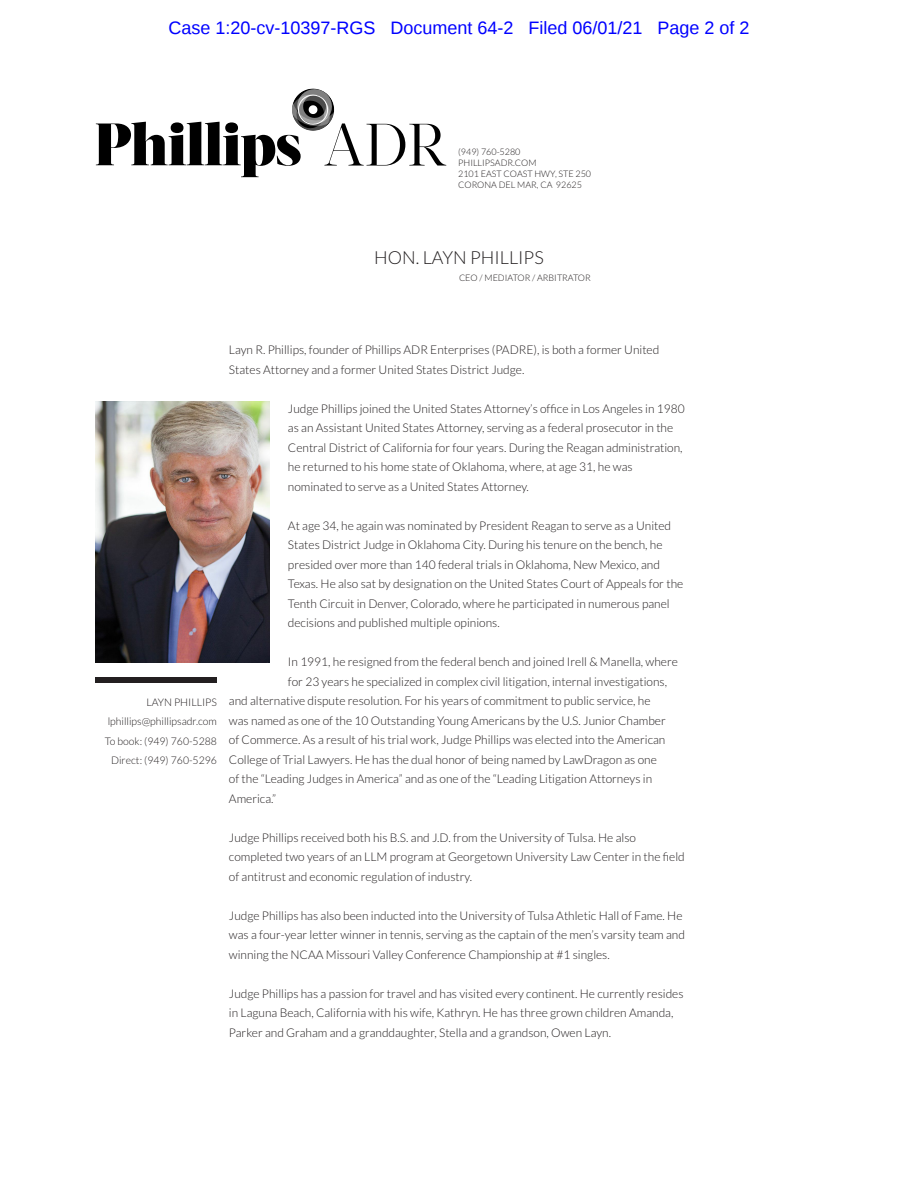
<style>
.page{position:relative;width:918px;height:1188px;background:#fff}
.page>*{position:absolute;margin:0;border:0;box-sizing:border-box;transform-origin:0 0}
.t1{font:18px "Liberation Sans";color:#00f}
.t2{font:300 18px "Lato";color:#231f20}
.t3{font:300 12px/19.5px "Lato";color:#231f20}
.t4{font:300 10.5px "Lato";color:#231f20}
.t5{font:300 9px "Lato";color:#231f20}
</style>
<div class="page">
<svg style="left:96px;top:89px;width:350px;height:88px"></svg>
<img style="left:96px;top:402px;width:174px;height:261px">
<div style="left:96px;top:677px;width:121px;height:6px;background:#231f20"></div>
<h1 class="t1" style="left:169px;top:21px;width:582px">Case 1:20-cv-10397-RGS Document 64-2 Filed 06/01/21 Page 2 of 2</h1>
<p class="t5" style="left:458px;top:147px;width:64px">(949) 760-5280</p>
<p class="t5" style="left:458px;top:158px;width:80px">PHILLIPSADR.COM</p>
<p class="t5" style="left:458px;top:169px;width:134px">2101 EAST COAST HWY, STE 250</p>
<p class="t5" style="left:458px;top:180px;width:125px">CORONA DEL MAR, CA 92625</p>
<p class="t2" style="left:374px;top:248px;width:171px">HON. LAYN PHILLIPS</p>
<p class="t5" style="left:459px;top:273px;width:133px">CEO / MEDIATOR / ARBITRATOR</p>
<p class="t4" style="left:146px;top:696px;width:72px">LAYN PHILLIPS</p>
<p class="t4" style="left:108px;top:716px;width:111px">lphillips@phillipsadr.com</p>
<p class="t4" style="left:105px;top:735px;width:114px">To book: (949) 760-5288</p>
<p class="t4" style="left:111px;top:755px;width:107px">Direct: (949) 760-5296</p>
<p class="t3" style="left:229px;top:340px;width:432px">Layn R. Phillips, founder of Phillips ADR Enterprises (PADRE), is both a former United<br>States Attorney and a former United States District Judge.</p>
<p class="t3" style="left:288px;top:399px;width:398px">Judge Phillips joined the United States Attorney’s office in Los Angeles in 1980 as an Assistant United States Attorney, serving as a federal prosecutor in the Central District of California for four years. During the Reagan administration, he returned to his home state of Oklahoma, where, at age 31, he was nominated to serve as a United States Attorney.</p>
<p class="t3" style="left:288px;top:516px;width:397px">At age 34, he again was nominated by President Reagan to serve as a United States District Judge in Oklahoma City. During his tenure on the bench, he presided over more than 140 federal trials in Oklahoma, New Mexico, and Texas. He also sat by designation on the United States Court of Appeals for the Tenth Circuit in Denver, Colorado, where he participated in numerous panel decisions and published multiple opinions.</p>
<p class="t3" style="left:288px;top:652px;width:391px">In 1991, he resigned from the federal bench and joined Irell &amp; Manella, where</p>
<p class="t3" style="left:288px;top:672px;width:381px">for 23 years he specialized in complex civil litigation, internal investigations,</p>
<p class="t3" style="left:229px;top:691px;width:423px">and alternative dispute resolution. For his years of commitment to public service, he</p>
<p class="t3" style="left:229px;top:711px;width:438px">was named as one of the 10 Outstanding Young Americans by the U.S. Junior Chamber</p>
<p class="t3" style="left:229px;top:730px;width:438px">of Commerce. As a result of his trial work, Judge Phillips was elected into the American</p>
<p class="t3" style="left:229px;top:750px;width:429px">College of Trial Lawyers. He has the dual honor of being named by LawDragon as one</p>
<p class="t3" style="left:229px;top:769px;width:425px">of the “Leading Judges in America” and as one of the “Leading Litigation Attorneys in</p>
<p class="t3" style="left:229px;top:789px;width:49px">America.”</p>
<p class="t3" style="left:229px;top:828px;width:457px">Judge Phillips received both his B.S. and J.D. from the University of Tulsa. He also completed two years of an LLM program at Georgetown University Law Center in the field of antitrust and economic regulation of industry.</p>
<p class="t3" style="left:229px;top:906px;width:458px">Judge Phillips has also been inducted into the University of Tulsa Athletic Hall of Fame. He was a four-year letter winner in tennis, serving as the captain of the men’s varsity team and winning the NCAA Missouri Valley Conference Championship at #1 singles.</p>
<p class="t3" style="left:229px;top:984px;width:456px">Judge Phillips has a passion for travel and has visited every continent. He currently resides in Laguna Beach, California with his wife, Kathryn. He has three grown children Amanda,<br>Parker and Graham and a granddaughter, Stella and a grandson, Owen Layn.</p>
</div>
